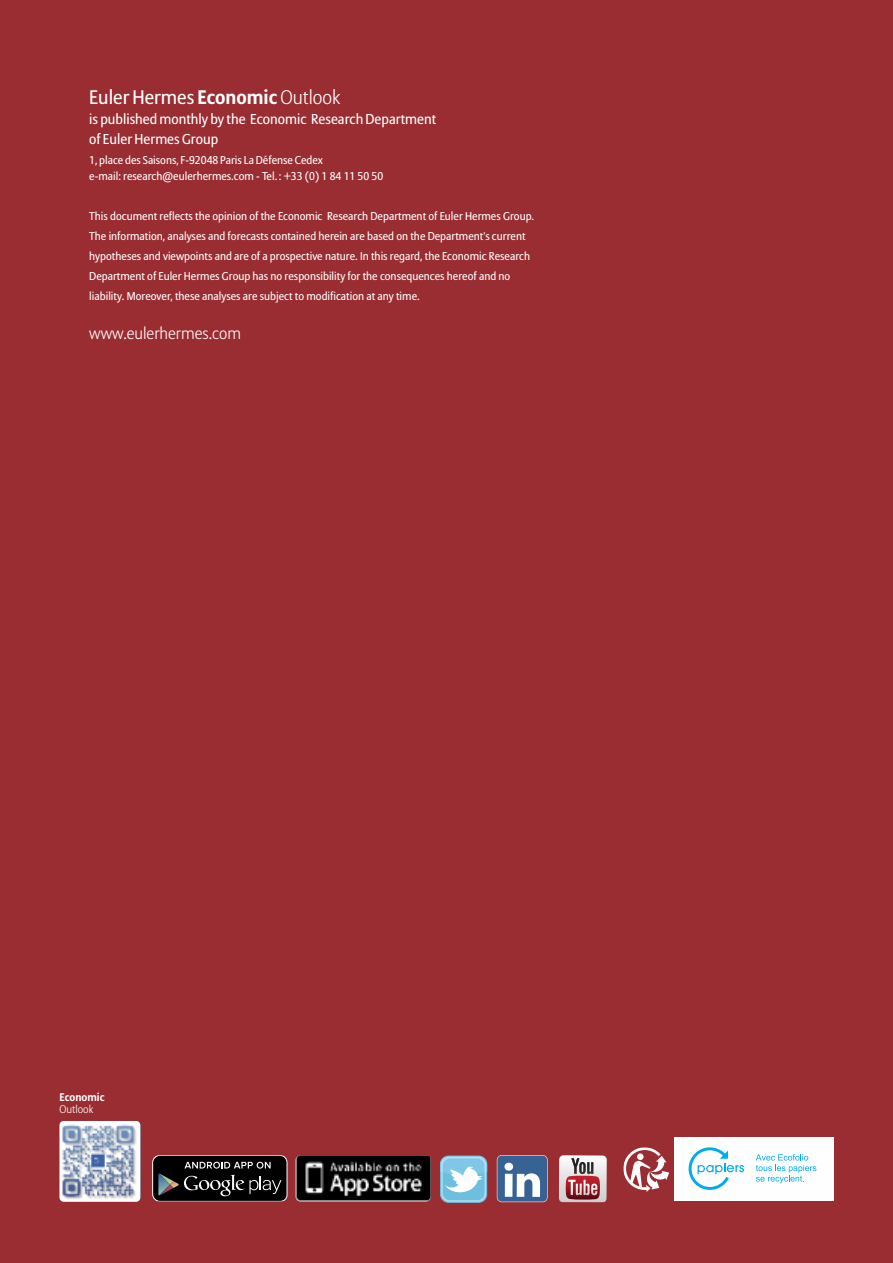
<style>
.page{position:relative;width:893px;height:1263px;background:#9a2d32}
.page>*{position:absolute;margin:0;border:0;box-sizing:border-box;transform-origin:0 0}
.t1{font:19.5px "Allianz Sans";color:#fff}
.t2{font:300 16.5px "Allianz Sans";color:#fff}
.t3{font:14.25px/19.8px "Allianz Sans";color:#fff}
.t4{font:11.25px/19.8px "Allianz Sans";color:#fff}
.t5{font:700 10.95px "Allianz Sans";color:#fff}
.t6{font:300 10.95px "Allianz Sans";color:#fff}
.s1{font-weight:700}
.s2{font-weight:300}
</style>
<div class="page">
<img style="left:60px;top:1121px;width:80px;height:81px;border-radius:4px">
<img style="left:296px;top:1155px;width:135px;height:46px;border-radius:5px">
<svg style="left:497px;top:1157px;width:48px;height:44px;background:#7996b7"></svg>
<div style="left:497px;top:1155px;width:51px;height:47px;border:2px solid #d0d1d3;border-radius:5px"></div>
<svg style="left:440px;top:1156px;width:47px;height:46px;background:#9bcfe6"></svg>
<svg style="left:559px;top:1155px;width:48px;height:47px;background:#c39fa2"></svg>
<div style="left:153px;top:1155px;width:134px;height:46px;background:#000;border-radius:7px"></div>
<div style="left:152px;top:1155px;width:135px;height:46px;border:1px solid #fefefe;border-radius:7px"></div>
<svg style="left:158px;top:1162px;width:123px;height:34px"></svg>
<div style="left:675px;top:1137px;width:159px;height:63px;background:#fefefe"></div>
<svg style="left:689px;top:1147px;width:55px;height:43px"></svg>
<svg style="left:756px;top:1154px;width:60px;height:29px"></svg>
<svg style="left:623px;top:1147px;width:46px;height:45px"></svg>
<h1 class="t1" style="left:89px;top:90px;width:253px">Euler Hermes <span class="s1">Economic</span> <span class="s2">Outlook</span></h1>
<p class="t3" style="left:89px;top:111px;width:348px">is published monthly by the Economic Research Department of Euler Hermes Group</p>
<p class="t4" style="left:89px;top:153px;width:296px;line-height:16.5px">1, place des Saisons, F-92048 Paris La Défense Cedex<br>e-mail: research@eulerhermes.com - Tel. : +33 (0) 1 84 11 50 50</p>
<p class="t4" style="left:89px;top:207px;width:446px">This document reflects the opinion of the Economic Research Department of Euler Hermes Group.<br>The information, analyses and forecasts contained herein are based on the Department's current hypotheses and viewpoints and are of a prospective nature. In this regard, the Economic Research Department of Euler Hermes Group has no responsibility for the consequences hereof and no liability. Moreover, these analyses are subject to modification at any time.</p>
<h2 class="t2" style="left:89px;top:327px;width:153px">www.eulerhermes.com</h2>
<p class="t5" style="left:60px;top:1092px;width:46px">Economic</p>
<p class="t6" style="left:60px;top:1104px;width:35px">Outlook</p>
</div>
